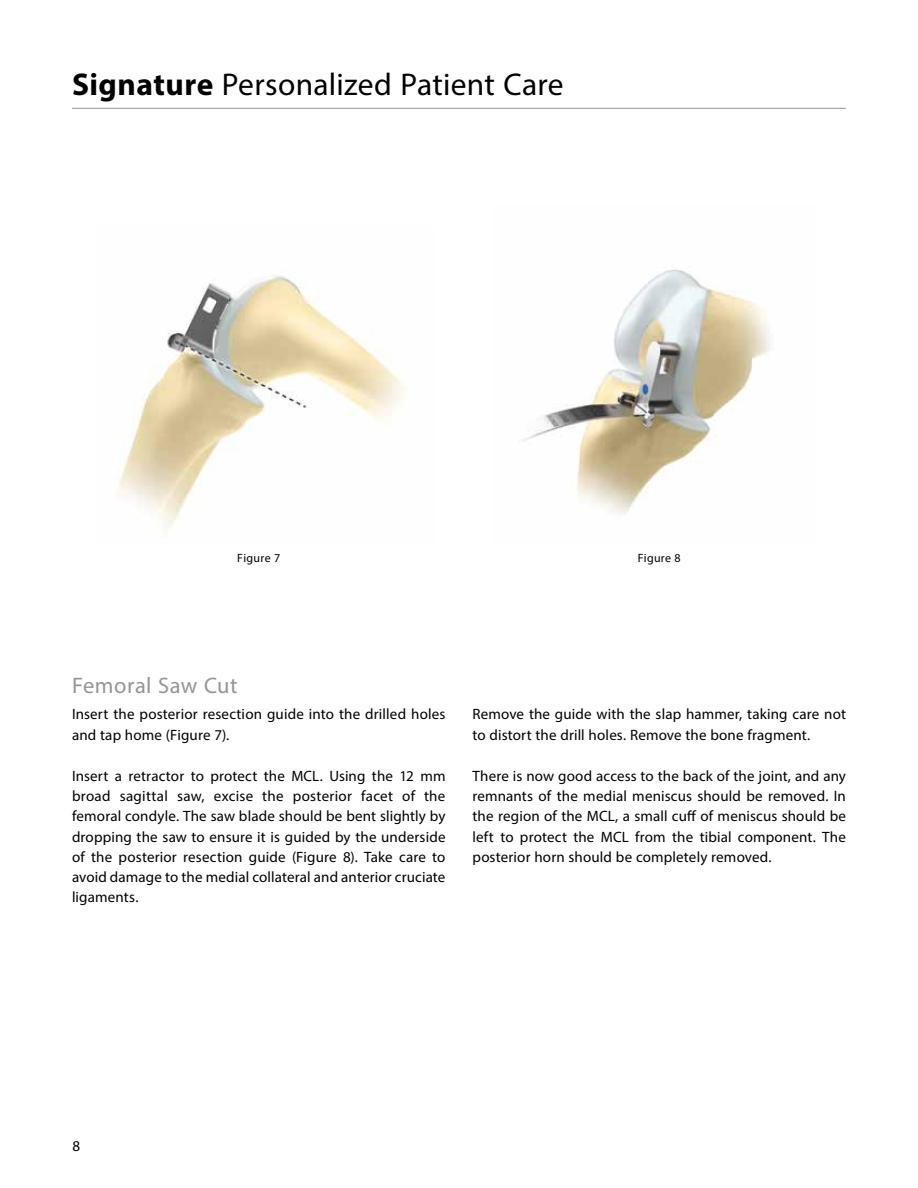
<style>
.page{position:relative;width:918px;height:1188px;background:#fff}
.page>*{position:absolute;margin:0;border:0;box-sizing:border-box;transform-origin:0 0}
.t1{font:31.5px "Myriad Pro";letter-spacing:.01em;color:#000}
.t2{font:22.5px "Myriad Pro";letter-spacing:.02em;color:#939598}
.t3{font:15px/20.2px "Myriad Pro";letter-spacing:.01em;color:#000}
.t4{font:12px "Myriad Pro";letter-spacing:.025em;color:#000}
.s1{font-weight:700}
</style>
<div class="page">
<hr style="left:72px;top:108px;width:774px;height:1px;background:#939598">
<img style="left:116px;top:276px;width:289px;height:253px">
<img style="left:523px;top:269px;width:247px;height:247px">
<h1 class="t1" style="left:72px;top:65px;width:493px"><span class="s1">Signature</span> Personalized Patient Care</h1>
<p class="t4" style="left:237px;top:550px;width:44px">Figure 7</p>
<p class="t4" style="left:638px;top:550px;width:44px">Figure 8</p>
<h2 class="t2" style="left:72px;top:672px;width:167px">Femoral Saw Cut</h2>
<p class="t3" style="left:72px;top:704px;width:375px">Insert the posterior resection guide into the drilled holes and tap home (Figure 7).</p>
<p class="t3" style="left:72px;top:766px;width:375px;text-align:justify">Insert a retractor to protect the MCL. Using the 12 mm broad sagittal saw, excise the posterior facet of the femoral condyle. The saw blade should be bent slightly by dropping the saw to ensure it is guided by the underside of the posterior resection guide (Figure 8). Take care to avoid damage to the medial collateral and anterior cruciate ligaments.</p>
<p class="t3" style="left:472px;top:704px;width:375px">Remove the guide with the slap hammer, taking care not to distort the drill holes. Remove the bone fragment.</p>
<p class="t3" style="left:472px;top:766px;width:375px;text-align:justify">There is now good access to the back of the joint, and any remnants of the medial meniscus should be removed. In the region of the MCL, a small cuff of meniscus should be left to protect the MCL from the tibial component. The posterior horn should be completely removed.</p>
<p class="t3" style="left:72px;top:1136px;width:9px">8</p>
</div>
